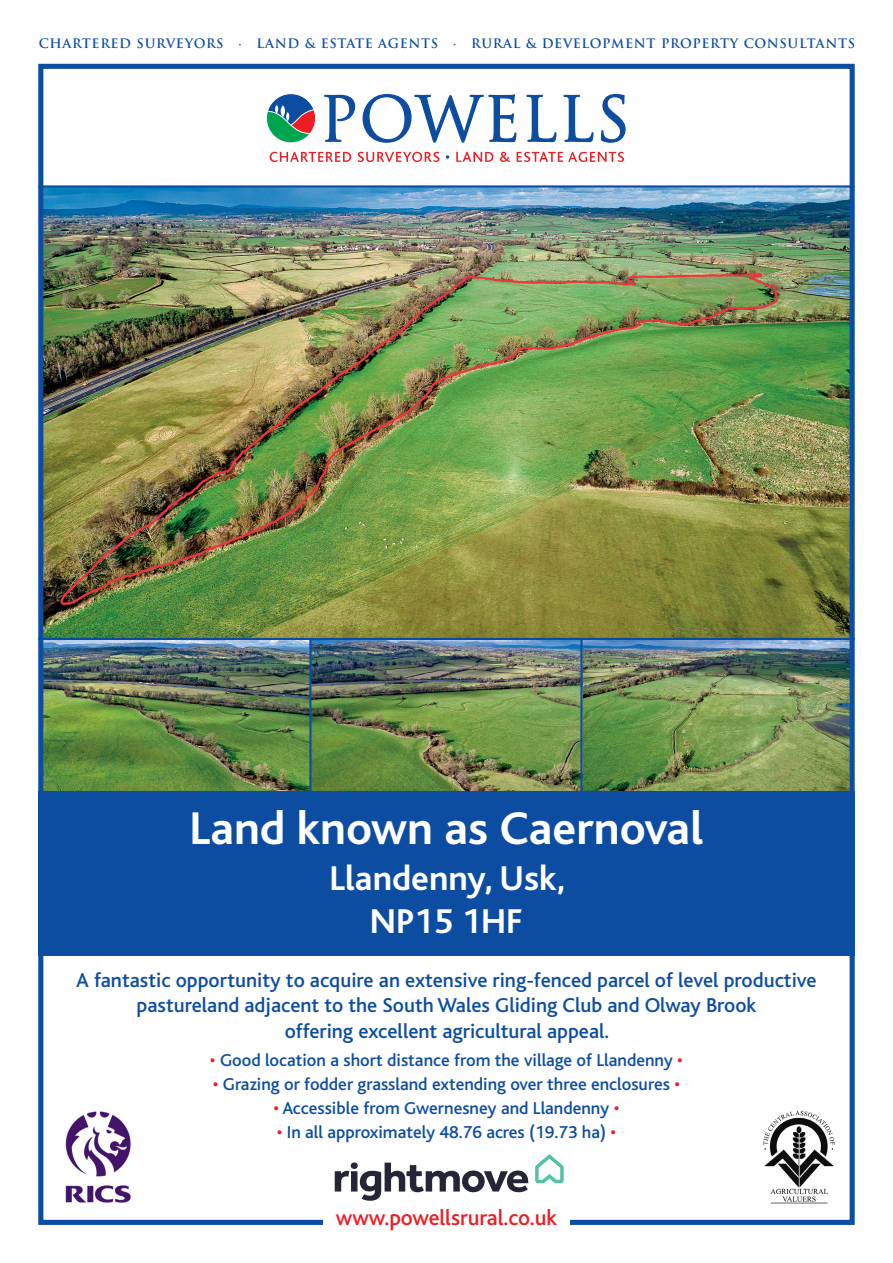
<style>
.page{position:relative;width:893px;height:1263px;background:#fff}
.page>*{position:absolute;margin:0;border:0;box-sizing:border-box;transform-origin:0 0}
.t1{font:700 48px "Bliss";color:#fff}
.t2{font:700 36px "Bliss";color:#fff}
.t3{font:500 22.5px "Bliss";color:#ee1d23}
.t4{font:500 21px/25.5px "Bliss";color:#0d4da1;text-align:center}
.t5{font:500 18px "Bliss";color:#0d4da1}
.t6{font:700 12.75px "Trajan Pro";letter-spacing:.05em;color:#0d4da1}
.s1{color:#ee1d23}
</style>
<div class="page">
<img style="left:44px;top:188px;width:805px;height:450px">
<img style="left:44px;top:640px;width:805px;height:151px">
<div style="left:38px;top:64px;width:817px;height:1161px;border:5px solid #0d4da1"></div>
<div style="left:38px;top:791px;width:817px;height:165px;background:#0d4da1"></div>
<img style="left:763px;top:1110px;width:72px;height:94px">
<img style="left:65px;top:1111px;width:66px;height:92px">
<svg style="left:535px;top:1154px;width:29px;height:29px"></svg>
<svg style="left:335px;top:1162px;width:193px;height:39px"></svg>
<div style="left:323px;top:1203px;width:247px;height:39px;background:#fff"></div>
<svg style="left:270px;top:152px;width:81px;height:10px"></svg>
<svg style="left:357px;top:152px;width:82px;height:10px"></svg>
<svg style="left:446px;top:155px;width:3px;height:4px"></svg>
<svg style="left:456px;top:152px;width:37px;height:10px"></svg>
<svg style="left:500px;top:152px;width:10px;height:10px"></svg>
<svg style="left:517px;top:152px;width:107px;height:10px"></svg>
<div style="left:266px;top:94px;width:50px;height:49px;background:#0d4da1;border-radius:50%"></div>
<svg style="left:266px;top:105px;width:50px;height:38px"></svg>
<svg style="left:324px;top:94px;width:32px;height:48px"></svg>
<svg style="left:362px;top:93px;width:155px;height:50px"></svg>
<svg style="left:526px;top:94px;width:31px;height:49px"></svg>
<svg style="left:563px;top:94px;width:31px;height:49px"></svg>
<svg style="left:601px;top:93px;width:25px;height:50px"></svg>
<hr style="left:38px;top:185px;width:817px;height:3px;background:#0d4da1">
<hr style="left:38px;top:638px;width:817px;height:2px;background:#0d4da1">
<hr style="left:309px;top:638px;width:2px;height:164px;background:#0d4da1">
<hr style="left:580px;top:639px;width:3px;height:163px;background:#0d4da1">
<p class="t6" style="left:39px;top:35px;width:818px">CHARTERED SURVEYORS · LAND &amp; ESTATE AGENTS · RURAL &amp; DEVELOPMENT PROPERTY CONSULTANTS</p>
<p class="t1" style="left:190px;top:803px;width:515px">Land known as Caernoval</p>
<p class="t2" style="left:330px;top:859px;width:237px">Llandenny, Usk,</p>
<p class="t2" style="left:370px;top:902px;width:155px">NP15 1HF</p>
<p class="t4" style="left:76px;top:968px;width:742px">A fantastic opportunity to acquire an extensive ring-fenced parcel of level productive pastureland adjacent to the South Wales Gliding Club and Olway Brook<br>offering excellent agricultural appeal.</p>
<p class="t5" style="left:210px;top:1051px;width:474px"><span class="s1">•</span> Good location a short distance from the village of Llandenny <span class="s1">•</span></p>
<p class="t5" style="left:213px;top:1075px;width:469px"><span class="s1">•</span> Grazing or fodder grassland extending over three enclosures <span class="s1">•</span></p>
<p class="t5" style="left:274px;top:1099px;width:347px"><span class="s1">•</span> Accessible from Gwernesney and Llandenny <span class="s1">•</span></p>
<p class="t5" style="left:277px;top:1123px;width:341px"><span class="s1">•</span> In all approximately 48.76 acres (19.73 ha) <span class="s1">•</span></p>
<p class="t3" style="left:336px;top:1206px;width:223px">www.powellsrural.co.uk</p>
</div>
